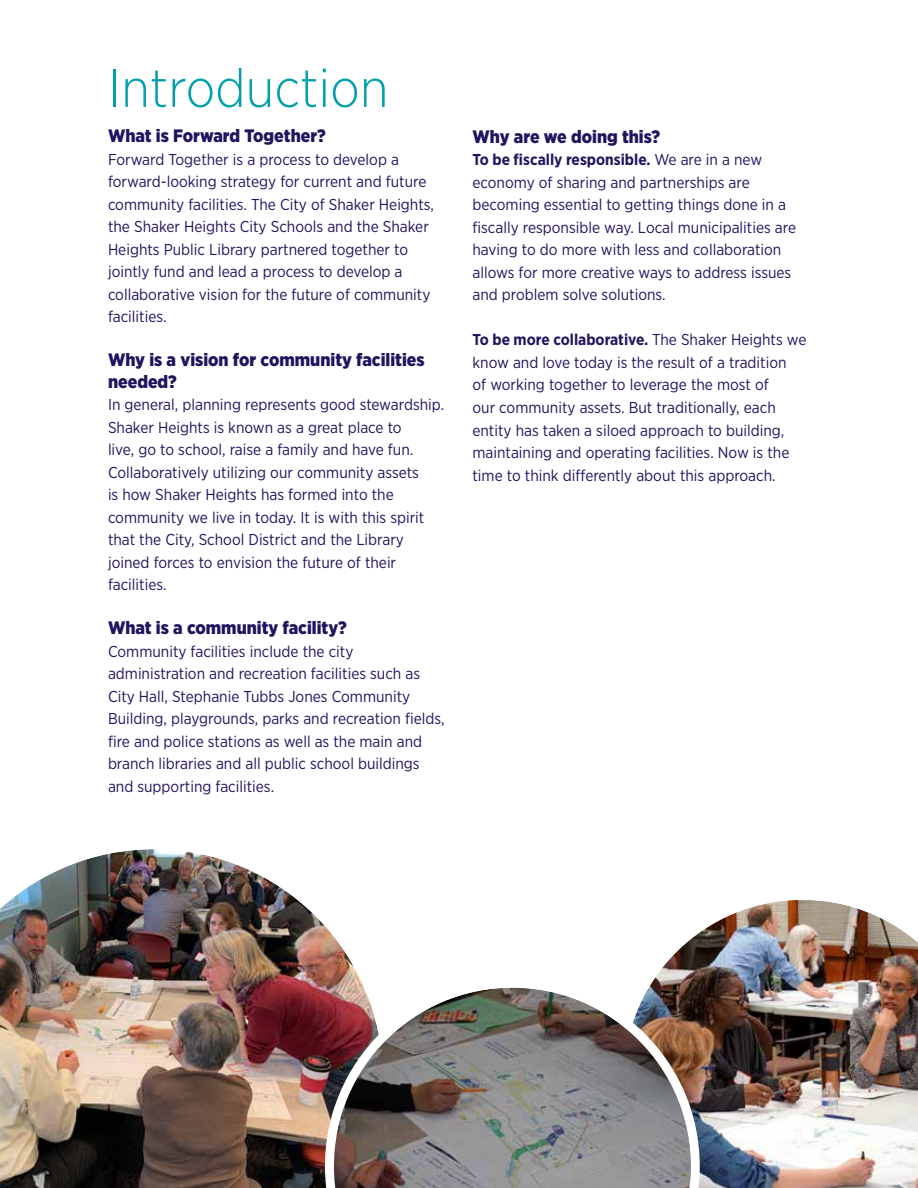
<style>
.page{position:relative;width:918px;height:1188px;background:#fff}
.page>*{position:absolute;margin:0;border:0;box-sizing:border-box;transform-origin:0 0}
.t1{font:300 54px "Gotham Narrow";color:#00a0af}
.t2{font:900 18px/21.6px "Gotham Narrow";color:#21145f}
.t3{font:15.75px/22.5px "Gotham Narrow";color:#21145f}
.s1{font-weight:700}
</style>
<div class="page">
<img style="left:654px;top:900px;width:264px;height:288px">
<img style="left:0;top:849px;width:360px;height:339px">
<img style="left:325px;top:979px;width:375px;height:209px">
<h1 class="t1" style="left:108px;top:55px;width:282px">Introduction</h1>
<p class="t2" style="left:108px;top:125px;width:219px">What is Forward Together?</p>
<p class="t3" style="left:108px;top:147px;width:328px">Forward Together is a process to develop a forward-looking strategy for current and future community facilities. The City of Shaker Heights, the Shaker Heights City Schools and the Shaker Heights Public Library partnered together to jointly fund and lead a process to develop a collaborative vision for the future of community facilities.</p>
<p class="t2" style="left:108px;top:349px;width:318px">Why is a vision for community facilities needed?</p>
<p class="t3" style="left:108px;top:393px;width:338px">In general, planning represents good stewardship.<br>Shaker Heights is known as a great place to<br>live, go to school, raise a family and have fun.<br>Collaboratively utilizing our community assets<br>is how Shaker Heights has formed into the community we live in today. It is with this spirit that the City, School District and the Library joined forces to envision the future of their facilities.</p>
<p class="t2" style="left:108px;top:617px;width:240px">What is a community facility?</p>
<p class="t3" style="left:108px;top:640px;width:338px">Community facilities include the city administration and recreation facilities such as City Hall, Stephanie Tubbs Jones Community Building, playgrounds, parks and recreation fields, fire and police stations as well as the main and branch libraries and all public school buildings and supporting facilities.</p>
<p class="t2" style="left:472px;top:126px;width:189px">Why are we doing this?</p>
<p class="t3" style="left:472px;top:148px;width:325px"><span class="s1">To be fiscally responsible.</span> We are in a new economy of sharing and partnerships are becoming essential to getting things done in a fiscally responsible way. Local municipalities are having to do more with less and collaboration allows for more creative ways to address issues and problem solve solutions.</p>
<p class="t3" style="left:472px;top:328px;width:335px"><span class="s1">To be more collaborative.</span> The Shaker Heights we know and love today is the result of a tradition<br>of working together to leverage the most of<br>our community assets. But traditionally, each entity has taken a siloed approach to building, maintaining and operating facilities. Now is the time to think differently about this approach.</p>
</div>
